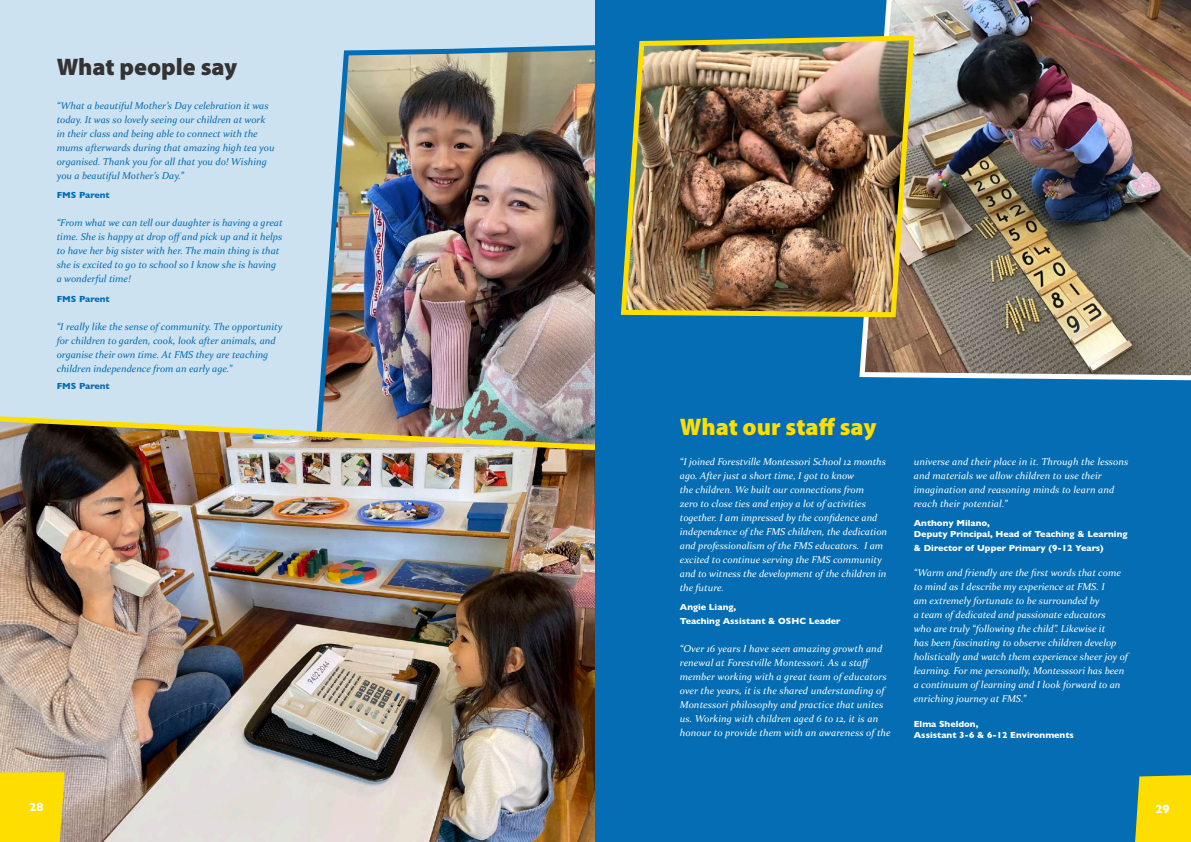
<style>
.page{position:relative;width:1191px;height:842px;background:#fff}
.page>*{position:absolute;margin:0;border:0;box-sizing:border-box;transform-origin:0 0}
.t1{font:900 24px "Myriad Pro";color:#fedd00}
.t2{font:900 24px "Myriad Pro";color:#343333}
.t3{font:700 12px "Gill Sans";color:#fff}
.t4{font:italic 10px/14px "Constantia";color:#fff}
.t5{font:italic 10px/14px "Constantia";color:#046db3}
.t6{font:700 9px/10.8px "Gill Sans";color:#fff}
.t7{font:700 9px "Gill Sans";color:#046db3}
</style>
<div class="page">
<div style="left:0;top:0;width:596px;height:842px;background:#cde2f0"></div>
<img style="left:318px;top:45px;width:277px;height:366px">
<img style="left:0;top:411px;width:595px;height:431px">
<div style="left:0;top:772px;width:65px;height:70px;background:#fedd00"></div>
<div style="left:595px;top:0;width:596px;height:842px;background:#046db3"></div>
<div style="left:1135px;top:775px;width:56px;height:67px;background:#fedd00"></div>
<img style="left:859px;top:0;width:332px;height:381px">
<img style="left:620px;top:33px;width:297px;height:287px">
<h1 class="t2" style="left:57px;top:51px;width:182px">What people say</h1>
<p class="t5" style="left:57px;top:98px;width:219px">“What a beautiful Mother’s Day celebration it was today. It was so lovely seeing our children at work in their class and being able to connect with the mums afterwards during that amazing high tea you organised. Thank you for all that you do! Wishing you a beautiful Mother’s Day.”</p>
<p class="t7" style="left:57px;top:188px;width:55px">FMS Parent</p>
<p class="t5" style="left:57px;top:216px;width:227px">“From what we can tell our daughter is having a great time. She is happy at drop offand pick up and it helps to have her big sister with her. The main thing is that she is excited to go to school so I know she is having a wonderful time!</p>
<p class="t7" style="left:57px;top:292px;width:55px">FMS Parent</p>
<p class="t5" style="left:57px;top:319px;width:227px">“I really like the sense of community. The opportunity for children to garden, cook, look after animals, and organise their own time. At FMS they are teaching children independence from an early age.”</p>
<p class="t7" style="left:57px;top:379px;width:55px">FMS Parent</p>
<h1 class="t1" style="left:680px;top:411px;width:198px">What our staff say</h1>
<p class="t4" style="left:680px;top:454px;width:209px">“I joined Forestville Montessori School 12 months ago. After just a short time, I got to know<br>the children. We built our connections from<br>zero to close ties and enjoy a lot of activities together. I am impressed by the confidence and independence of the FMS children, the dedication and professionalism of the FMS educators. I am excited to continue serving the FMS community and to witness the development of the children in the future.</p>
<p class="t6" style="left:680px;top:600px;width:162px;line-height:14px">Angie Liang,<br>Teaching Assistant &amp; OSHC Leader</p>
<p class="t4" style="left:680px;top:641px;width:212px">“Over 16 years I have seen amazing growth and renewal at Forestville Montessori. As a staff member working with a great team of educators over the years, it is the shared understanding of Montessori philosophy and practice that unites us. Working with children aged 6 to 12, it is an honour to provide them with an awareness of the</p>
<p class="t4" style="left:913px;top:454px;width:216px">universe and their place in it. Through the lessons and materials we allow children to use their imagination and reasoning minds to learn and reach their potential.”</p>
<p class="t6" style="left:913px;top:517px;width:215px">Anthony Milano,<br>Deputy Principal, Head of Teaching &amp; Learning</p>
<p class="t6" style="left:913px;top:542px;width:191px">&amp; Director of Upper Primary (9-12 Years)</p>
<p class="t4" style="left:913px;top:565px;width:216px">“Warm and friendly are the first words that come to mind as I describe my experience at FMS. I<br>am extremely fortunate to be surrounded by<br>a team of dedicated and passionate educators<br>who are truly “following the child”. Likewise it<br>has been fascinating to observe children develop holistically and watch them experience sheer joy of learning. For me personally, Montesssori has been a continuum of learning and I look forward to an enriching journey at FMS.”</p>
<p class="t6" style="left:913px;top:719px;width:162px">Elma Sheldon,<br>Assistant 3-6 &amp; 6-12 Environments</p>
<p class="t3" style="left:29px;top:798px;width:16px">28</p>
<p class="t3" style="left:1155px;top:800px;width:16px">29</p>
</div>
